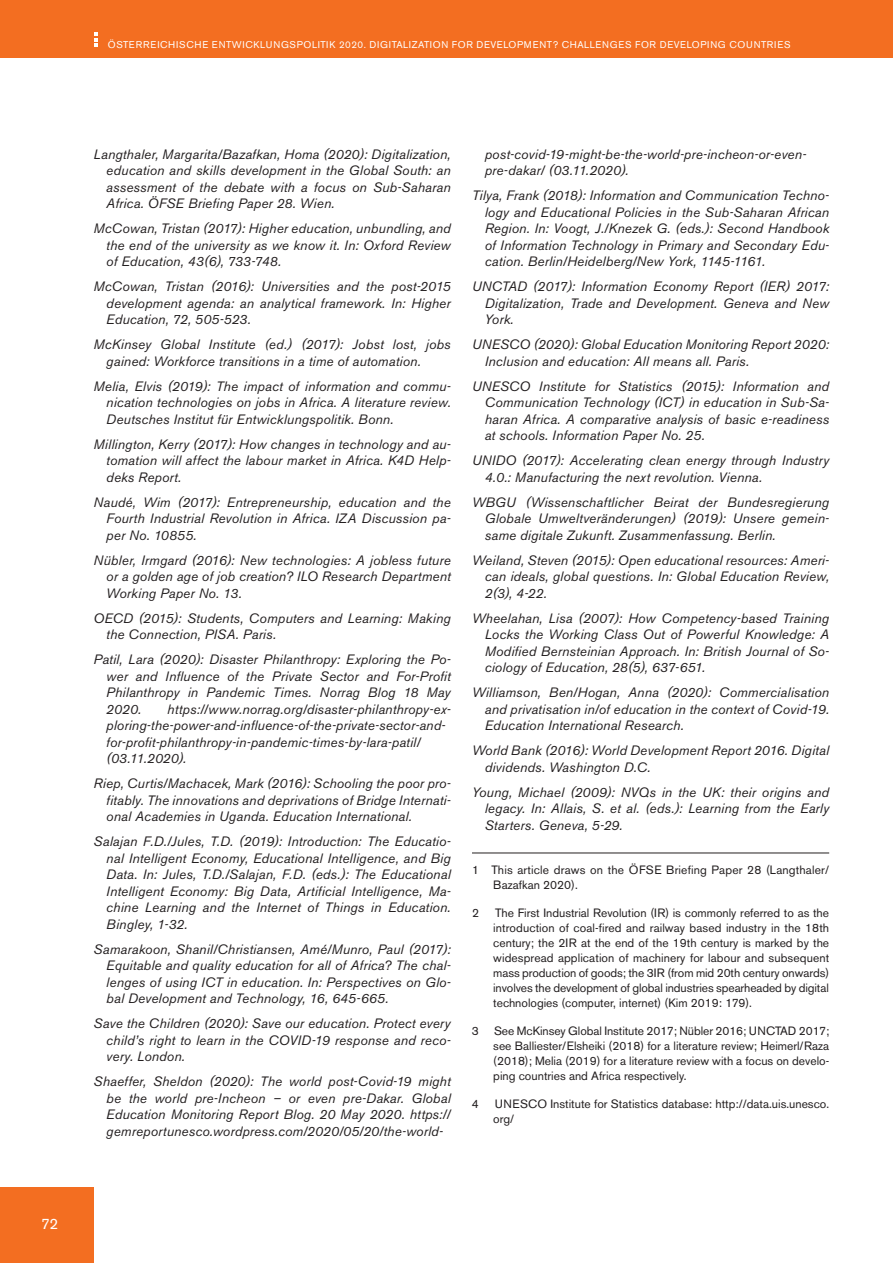
<style>
.page{position:relative;width:893px;height:1263px;background:#fff}
.page>*{position:absolute;margin:0;border:0;box-sizing:border-box;transform-origin:0 0}
.t1{font:15px "Akzidenz Grotesk BE";color:#fff}
.t2{font:italic 13.5px/16.5px "Akzidenz Grotesk BE";letter-spacing:.01em;color:#231f20;text-align:justify}
.t3{font:12px/15px "Akzidenz Grotesk BE";color:#231f20}
.t4{font:9.75px "Akzidenz Grotesk BE";letter-spacing:.07em;color:#fff}
</style>
<div class="page">
<div style="left:0;top:0;width:893px;height:58px;background:#f36e21"></div>
<div style="left:0;top:1188px;width:94px;height:75px;background:#f36e21"></div>
<svg style="left:94px;top:32px;width:3px;height:15px"></svg>
<hr style="left:472px;top:853px;width:357px;height:1px;background:#231f20">
<p class="t4" style="left:108px;top:38px;width:684px">Österreichische Entwicklungspolitik 2020. Digitalization for development? Challenges for developing countries</p>
<p class="t1" style="left:41px;top:1214px;width:18px">72</p>
<p class="t2" style="left:106px;top:146px;width:346px;text-indent:-13px">Langthaler, Margarita/Bazafkan, Homa (2020): Digitalization, education and skills development in the Global South: an assessment of the debate with a focus on Sub-Saharan Africa. ÖFSE Briefing Paper 28. Wien.</p>
<p class="t2" style="left:106px;top:220px;width:346px;text-indent:-13px">McCowan, Tristan (2017): Higher education, unbundling, and the end of the university as we know it. In: Oxford Review of Education, 43(6), 733-748.</p>
<p class="t2" style="left:106px;top:278px;width:346px;text-indent:-13px">McCowan, Tristan (2016): Universities and the post-2015 development agenda: an analytical framework. In: Higher Education, 72, 505-523.</p>
<p class="t2" style="left:106px;top:336px;width:346px;text-indent:-13px">McKinsey Global Institute (ed.) (2017): Jobst lost, jobs gained: Workforce transitions in a time of automation.</p>
<p class="t2" style="left:106px;top:378px;width:346px;text-indent:-13px">Melia, Elvis (2019): The impact of information and commu&shy;nication technologies on jobs in Africa. A literature review.<br>Deutsches Institut für Entwicklungspolitik. Bonn.</p>
<p class="t2" style="left:106px;top:436px;width:346px;text-indent:-13px">Millington, Kerry (2017): How changes in technology and au&shy;tomation will affect the labour market in Africa. K4D Help&shy;deks Report.</p>
<p class="t2" style="left:106px;top:494px;width:346px;text-indent:-13px">Naudé, Wim (2017): Entrepreneurship, education and the Fourth Industrial Revolution in Africa. IZA Discussion pa&shy;per No. 10855.</p>
<p class="t2" style="left:106px;top:552px;width:346px;text-indent:-13px">Nübler, Irmgard (2016): New technologies: A jobless future or a golden age of job creation? ILO Research Department Working Paper No. 13.</p>
<p class="t2" style="left:106px;top:610px;width:346px;text-indent:-13px">OECD (2015): Students, Computers and Learning: Making the Connection, PISA. Paris.</p>
<p class="t2" style="left:106px;top:651px;width:346px;text-indent:-13px">Patil, Lara (2020): Disaster Philanthropy: Exploring the Po&shy;wer and Influence of the Private Sector and For-Profit Philanthropy in Pandemic Times. Norrag Blog 18 May 2020.</p>
<p class="t2" style="left:106px;top:701px;width:346px;text-align:left;text-indent:61px">https://www.norrag.org/disaster-philanthropy-ex&shy;ploring-the-power-and-influence-of-the-private-sector-and&shy;for-profit-philanthropy-in-pandemic-times-by-lara-patil/ (03.11.2020).</p>
<p class="t2" style="left:106px;top:775px;width:346px;text-indent:-13px">Riep, Curtis/Machacek, Mark (2016): Schooling the poor pro&shy;fitably. The innovations and deprivations of Bridge Internati&shy;onal Academies in Uganda. Education International.</p>
<p class="t2" style="left:106px;top:833px;width:346px;text-indent:-13px">Salajan F.D./Jules, T.D. (2019): Introduction: The Educatio&shy;nal Intelligent Economy, Educational Intelligence, and Big Data. In: Jules, T.D./Salajan, F.D. (eds.): The Educational Intelligent Economy: Big Data, Artificial Intelligence, Ma&shy;chine Learning and the Internet of Things in Education.<br>Bingley, 1-32.</p>
<p class="t2" style="left:106px;top:941px;width:346px;text-indent:-13px">Samarakoon, Shanil/Christiansen, Amé/Munro, Paul (2017):<br>Equitable and quality education for all of Africa? The chal&shy;lenges of using ICT in education. In: Perspectives on Glo&shy;bal Development and Technology, 16, 645-665.</p>
<p class="t2" style="left:106px;top:1015px;width:346px;text-indent:-13px">Save the Children (2020): Save our education. Protect every child’s right to learn in the COVID-19 response and reco&shy;very. London.</p>
<p class="t2" style="left:106px;top:1073px;width:346px;text-indent:-13px">Shaeffer, Sheldon (2020): The world post-Covid-19 might be the world pre-Incheon – or even pre-Dakar. Global Education Monitoring Report Blog. 20 May 2020. https:// gemreportunesco.wordpress.com/2020/05/20/the-world-</p>
<p class="t2" style="left:485px;top:146px;width:323px">post-covid-19-might-be-the-world-pre-incheon-or-even&shy;pre-dakar/ (03.11.2020).</p>
<p class="t2" style="left:485px;top:187px;width:346px;text-indent:-13px">Tilya, Frank (2018): Information and Communication Techno&shy;logy and Educational Policies in the Sub-Saharan African Region. In: Voogt, J./Knezek G. (eds.): Second Handbook of Information Technology in Primary and Secondary Edu&shy;cation. Berlin/Heidelberg/New York, 1145-1161.</p>
<p class="t2" style="left:485px;top:278px;width:346px;text-indent:-13px">UNCTAD (2017): Information Economy Report (IER) 2017:<br>Digitalization, Trade and Development. Geneva and New York.</p>
<p class="t2" style="left:485px;top:336px;width:346px;text-indent:-13px">UNESCO (2020): Global Education Monitoring Report 2020:<br>Inclusion and education: All means all. Paris.</p>
<p class="t2" style="left:485px;top:378px;width:346px;text-indent:-13px">UNESCO Institute for Statistics (2015): Information and Communication Technology (ICT) in education in Sub-Sa&shy;haran Africa. A comparative analysis of basic e-readiness at schools. Information Paper No. 25.</p>
<p class="t2" style="left:485px;top:452px;width:346px;text-indent:-13px">UNIDO (2017): Accelerating clean energy through Industry<br>4.0.: Manufacturing the next revolution. Vienna.</p>
<p class="t2" style="left:485px;top:494px;width:346px;text-indent:-13px">WBGU (Wissenschaftlicher Beirat der Bundesregierung Globale Umweltveränderungen) (2019): Unsere gemein&shy;same digitale Zukunft. Zusammenfassung. Berlin.</p>
<p class="t2" style="left:485px;top:552px;width:346px;text-indent:-13px">Weiland, Steven (2015): Open educational resources: Ameri&shy;can ideals, global questions. In: Global Education Review, 2(3), 4-22.</p>
<p class="t2" style="left:485px;top:610px;width:346px;text-indent:-13px">Wheelahan, Lisa (2007): How Competency-based Training Locks the Working Class Out of Powerful Knowledge: A Modified Bernsteinian Approach. In: British Journal of So&shy;ciology of Education, 28(5), 637-651.</p>
<p class="t2" style="left:485px;top:684px;width:346px;text-indent:-13px">Williamson, Ben/Hogan, Anna (2020): Commercialisation and privatisation in/of education in the context of Covid-19.<br>Education International Research.</p>
<p class="t2" style="left:485px;top:742px;width:346px;text-indent:-13px">World Bank (2016): World Development Report 2016. Digital dividends. Washington D.C.</p>
<p class="t2" style="left:485px;top:784px;width:346px;text-indent:-13px">Young, Michael (2009): NVQs in the UK: their origins and legacy. In: Allais, S. et al. (eds.): Learning from the Early Starters. Geneva, 5-29.</p>
<p class="t3" style="left:493px;top:863px;width:337px;text-indent:-21px">1 This article draws on the ÖFSE Briefing Paper 28 (Langthaler/<br>Bazafkan 2020).</p>
<p class="t3" style="left:472px;top:905px;width:8px">2</p>
<p class="t3" style="left:493px;top:905px;width:337px;text-align:justify">The First Industrial Revolution (IR) is commonly referred to as the introduction of coal-fired and railway based industry in the 18th century; the 2IR at the end of the 19th century is marked by the widespread application of machinery for labour and subsequent mass production of goods; the 3IR (from mid 20th century onwards) involves the development of global industries spearheaded by digital technologies (computer, internet) (Kim 2019: 179).</p>
<p class="t3" style="left:472px;top:1023px;width:8px">3</p>
<p class="t3" style="left:494px;top:1023px;width:264px">See McKinsey Global Institute 2017; N übler 2016; UNCTAD</p>
<p class="t3" style="left:493px;top:1023px;width:338px;text-align:justify;text-indent:306px">2017; see Balliester/Elsheiki (2018) for a literature review; Heimerl/Raza (2018); Melia (2019) for a literature review with a focus on develo&shy;ping countries and Africa respectively.</p>
<p class="t3" style="left:472px;top:1096px;width:8px">4</p>
<p class="t3" style="left:493px;top:1096px;width:337px">UN ESCO Institute for Statistics database: http://data.uis.unesco. org/</p>
</div>
